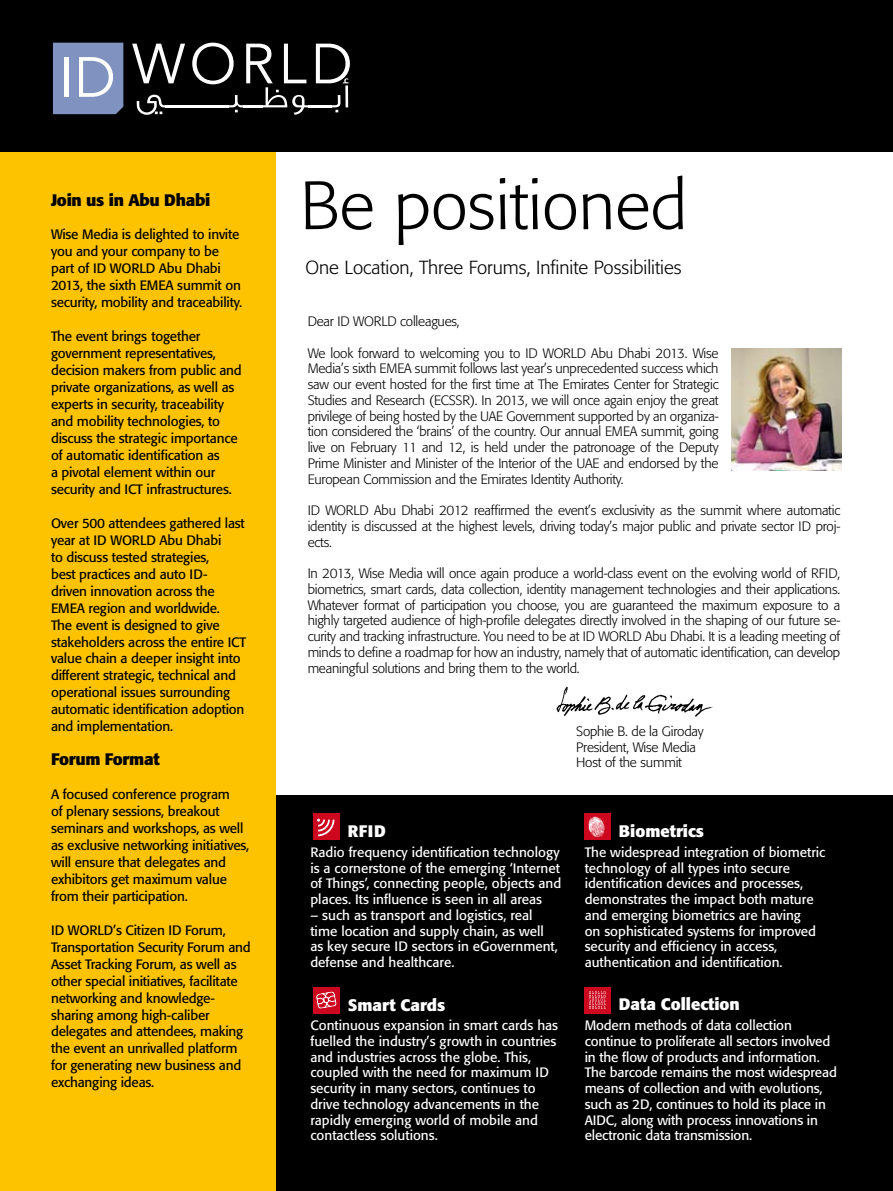
<style>
.page{position:relative;width:893px;height:1191px;background:#fff}
.page>*{position:absolute;margin:0;border:0;box-sizing:border-box;transform-origin:0 0}
.t1{font:300 67.5px "Formata";color:#000}
.t2{font:300 18.75px "Formata";color:#000}
.t3{font:700 16.5px "Formata";color:#fff}
.t4{font:700 16.5px "Formata";letter-spacing:-.015em;color:#000}
.t5{font:300 13.5px/15.8px "Formata";letter-spacing:-.015em;color:#000;text-align:justify}
.t6{font:13.5px/17px "Formata";letter-spacing:-.015em;color:#000}
.t7{font:13.5px/15.8px "Formata";color:#fff}
</style>
<div class="page">
<div style="left:264px;top:795px;width:629px;height:396px;background:#000"></div>
<div style="left:0;top:142px;width:275px;height:1049px;background:#fdc300"></div>
<div style="left:0;top:0;width:893px;height:152px;background:#000"></div>
<div style="left:313px;top:813px;width:26px;height:27px;background:#cd071e"></div>
<svg style="left:317px;top:818px;width:18px;height:19px"></svg>
<div style="left:584px;top:813px;width:26px;height:27px;background:#cd071e"></div>
<img style="left:588px;top:816px;width:17px;height:21px">
<div style="left:313px;top:987px;width:26px;height:26px;background:#cd071e"></div>
<svg style="left:316px;top:991px;width:21px;height:18px"></svg>
<div style="left:584px;top:987px;width:26px;height:26px;background:#cd071e"></div>
<svg style="left:589px;top:991px;width:16px;height:17px"></svg>
<svg style="left:53px;top:43px;width:70px;height:71px;background:#8f9fc7"></svg>
<svg style="left:132px;top:43px;width:218px;height:72px"></svg>
<img style="left:731px;top:348px;width:111px;height:122px">
<img style="left:556px;top:686px;width:157px;height:30px">
<p class="t4" style="left:51px;top:189px;width:161px">Join us in Abu Dhabi</p>
<p class="t6" style="left:51px;top:226px;width:193px">Wise Media is delighted to invite you and your company to be part of ID WORLD Abu Dhabi<br>2013, the sixth EMEA summit on security, mobility and traceability.</p>
<p class="t6" style="left:51px;top:328px;width:192px">The event brings together government representatives, decision makers from public and private organizations, as well as experts in security, traceability and mobility technologies, to discuss the strategic importance of automatic identification as<br>a pivotal element within our security and ICT infrastructures.</p>
<p class="t6" style="left:51px;top:514px;width:197px">Over 500 attendees gathered last year at ID WORLD Abu Dhabi<br>to discuss tested strategies,<br>best practices and auto ID&shy;driven innovation across the<br>EMEA region and worldwide.<br>The event is designed to give stakeholders across the entire ICT value chain a deeper insight into different strategic, technical and operational issues surrounding automatic identification adoption and implementation.</p>
<p class="t4" style="left:51px;top:749px;width:110px">Forum Format</p>
<p class="t6" style="left:51px;top:785px;width:200px">A focused conference program<br>of plenary sessions, breakout seminars and workshops, as well as exclusive networking initiatives, will ensure that delegates and exhibitors get maximum value from their participation.</p>
<p class="t6" style="left:51px;top:921px;width:201px">ID WORLD’s Citizen ID Forum,<br>Transportation Security Forum and<br>Asset Tracking Forum, as well as other special initiatives, facilitate networking and knowledge&shy;sharing among high-caliber delegates and attendees, making the event an unrivalled platform for generating new business and exchanging ideas.</p>
<h1 class="t1" style="left:300px;top:166px;width:388px">Be positioned</h1>
<h2 class="t2" style="left:305px;top:257px;width:378px">One Location, Three Forums, Infinite Possibilities</h2>
<p class="t5" style="left:308px;top:313px;width:154px">Dear ID WORLD colleagues,</p>
<p class="t5" style="left:308px;top:345px;width:412px">We look forward to welcoming you to ID WORLD Abu Dhabi 2013. Wise Media’s sixth EMEA summit follows last year’s unprecedented success which saw our event hosted for the first time at The Emirates Center for Strategic Studies and Research (ECSSR). In 2013, we will once again enjoy the great privilege of being hosted by the UAE Government supported by an organiza&shy;tion considered the ‘brains’ of the country. Our annual EMEA summit, going live on February 11 and 12, is held under the patronoage of the Deputy Prime Minister and Minister of the Interior of the UAE and endorsed by the European Commission and the Emirates Identity Authority.</p>
<p class="t5" style="left:308px;top:502px;width:534px">ID WORLD Abu Dhabi 2012 reaffirmed the event’s exclusivity as the summit where automatic identity is discussed at the highest levels, driving today’s major public and private sector ID proj&shy;ects.</p>
<p class="t5" style="left:308px;top:565px;width:534px">In 2013, Wise Media will once again produce a world-class event on the evolving world of RFID, biometrics, smart cards, data collection, identity management technologies and their applications.<br>Whatever format of participation you choose, you are guaranteed the maximum exposure to a highly targeted audience of high-profile delegates directly involved in the shaping of our future se&shy;curity and tracking infrastructure. You need to be at ID WORLD Abu Dhabi. It is a leading meeting of minds to define a roadmap for how an industry, namely that of automatic identification, can develop meaningful solutions and bring them to the world.</p>
<p class="t5" style="left:576px;top:723px;width:129px;text-align:left">Sophie B. de la Giroday<br>President, Wise Media<br>Host of the summit</p>
<p class="t3" style="left:348px;top:820px;width:39px">RFID</p>
<p class="t7" style="left:310px;top:844px;width:252px">Radio frequency identification technology is a cornerstone of the emerging ‘Internet of Things’, connecting people, objects and places. Its influence is seen in all areas</p>
<p class="t7" style="left:310px;top:907px;width:249px">– such as transport and logistics, real time location and supply chain, as well as key secure ID sectors in eGovernment, defense and healthcare.</p>
<p class="t3" style="left:348px;top:995px;width:99px">Smart Cards</p>
<p class="t7" style="left:310px;top:1017px;width:249px">Continuous expansion in smart cards has fuelled the industry’s growth in countries and industries across the globe. This, coupled with the need for maximum ID security in many sectors, continues to drive technology advancements in the rapidly emerging world of mobile and contactless solutions.</p>
<p class="t3" style="left:619px;top:820px;width:87px">Biometrics</p>
<p class="t7" style="left:585px;top:844px;width:242px">The widespread integration of biometric technology of all types into secure identification devices and processes, demonstrates the impact both mature and emerging biometrics are having<br>on sophisticated systems for improved security and efficiency in access, authentication and identification.</p>
<p class="t3" style="left:619px;top:993px;width:122px">Data Collection</p>
<p class="t7" style="left:585px;top:1017px;width:254px">Modern methods of data collection continue to proliferate all sectors involved in the flow of products and information.<br>The barcode remains the most widespread means of collection and with evolutions, such as 2D, continues to hold its place in AIDC, along with process innovations in electronic data transmission.</p>
</div>
